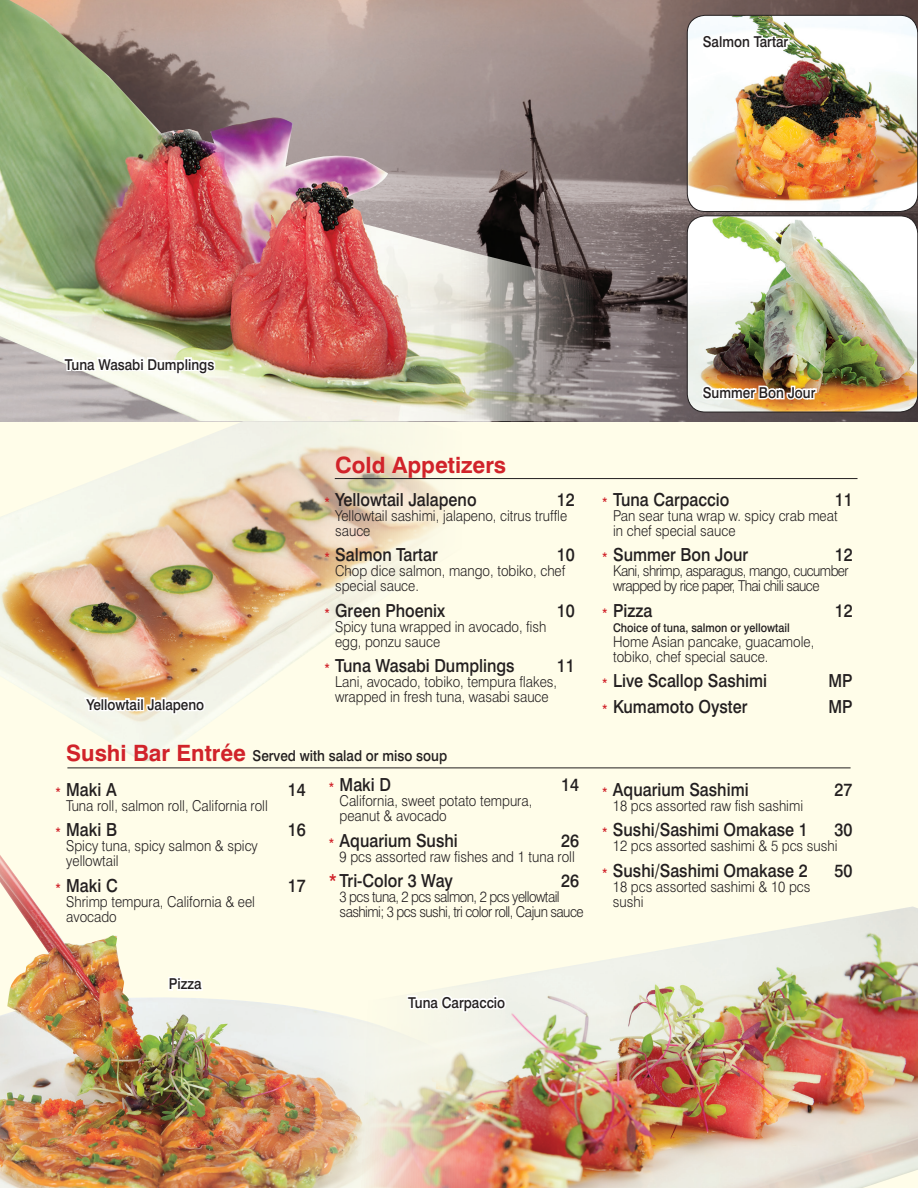
<style>
.page{position:relative;width:918px;height:1188px;background:#fffde9}
.page>*{position:absolute;margin:0;border:0;box-sizing:border-box;transform-origin:0 0}
.t1{font:700 22.5px "Swiss 721 BT";color:#d1232a}
.t2{font:500 18px "Swiss 721 BT";color:#231f20;scale:.9 1}
.t3{font:300 15px/15px "Swiss 721 BT";color:#231f20;scale:.9 1}
.t4{font:300 15px/15px "Swiss 721 BT";letter-spacing:-.04em;color:#231f20;scale:.9 1}
.t5{font:500 15px "Swiss 721 BT";color:#231f20;scale:.9 1}
.t6{font:500 12px "Swiss 721 BT";color:#231f20;scale:.9 1}
.s1{font-size:12px;color:#d1232a}
.s2{font-weight:700;font-size:22.5px;color:#d1232a}
.s3{color:#d1232a}
</style>
<div class="page">
<img style="left:0;top:855px;width:322px;height:333px">
<img style="left:322px;top:907px;width:596px;height:281px">
<img style="left:593px;top:0;width:325px;height:421px">
<img style="left:0;top:0;width:593px;height:421px">
<img style="left:687px;top:15px;width:231px;height:196px">
<div style="left:687px;top:15px;width:231px;height:197px;border:1px solid #231f20;border-radius:18px"></div>
<img style="left:687px;top:216px;width:231px;height:196px">
<div style="left:687px;top:216px;width:231px;height:196px;border:1px solid #231f20;border-radius:18px"></div>
<svg style="left:700px;top:33px;width:91px;height:24px;background:#f3f6f1"></svg>
<svg style="left:405px;top:994px;width:103px;height:23px"></svg>
<svg style="left:167px;top:974px;width:37px;height:18px"></svg>
<img style="left:0;top:421px;width:462px;height:341px">
<svg style="left:62px;top:347px;width:155px;height:34px"></svg>
<svg style="left:700px;top:384px;width:118px;height:23px;background:#e8caa5"></svg>
<svg style="left:82px;top:690px;width:125px;height:31px"></svg>
<hr style="left:335px;top:478px;width:523px;height:1px;background:#231f20">
<hr style="left:67px;top:768px;width:784px;height:1px;background:#231f20">
<p class="t5" style="left:703px;top:33px;width:97px">Salmon Tartar</p>
<p class="t5" style="left:65px;top:355px;width:168px">Tuna Wasabi Dumplings</p>
<p class="t5" style="left:703px;top:383px;width:127px">Summer Bon Jour</p>
<p class="t5" style="left:86px;top:695px;width:132px">Yellowtail Jalapeno</p>
<h1 class="t1" style="left:335px;top:451px;width:173px">Cold Appetizers</h1>
<p class="t2" style="left:324px;top:489px;width:171px"><span class="s1">*</span> Yellowtail Jalapeno</p>
<p class="t2" style="left:557px;top:489px;width:22px">12</p>
<p class="t3" style="left:335px;top:508px;width:259px">Yellowtail sashimi, jalapeno, citrus truffle sauce</p>
<p class="t2" style="left:324px;top:544px;width:128px"><span class="s1">*</span> Salmon Tartar</p>
<p class="t2" style="left:557px;top:544px;width:22px">10</p>
<p class="t3" style="left:335px;top:563px;width:257px">Chop dice salmon, mango, tobiko, chef special sauce.</p>
<p class="t2" style="left:324px;top:600px;width:136px"><span class="s1">*</span> Green Phoenix</p>
<p class="t2" style="left:557px;top:600px;width:22px">10</p>
<p class="t3" style="left:335px;top:619px;width:236px">Spicy tuna wrapped in avocado, fish egg, ponzu sauce</p>
<p class="t2" style="left:324px;top:655px;width:213px"><span class="s1">*</span> Tuna Wasabi Dumplings</p>
<p class="t2" style="left:557px;top:655px;width:22px">11</p>
<p class="t3" style="left:335px;top:674px;width:248px">Lani, avocado, tobiko, tempura flakes, wrapped in fresh tuna, wasabi sauce</p>
<p class="t5" style="left:66px;top:746px;width:425px"><span class="s2">Sushi Bar Entrée</span> Served with salad or miso soup</p>
<p class="t2" style="left:55px;top:778px;width:70px"><span class="s1">*</span> Maki A</p>
<p class="t2" style="left:288px;top:778px;width:22px">14</p>
<p class="t3" style="left:66px;top:798px;width:225px">Tuna roll, salmon roll, California roll</p>
<p class="t2" style="left:55px;top:819px;width:70px"><span class="s1">*</span> Maki B</p>
<p class="t2" style="left:288px;top:819px;width:22px">16</p>
<p class="t3" style="left:66px;top:838px;width:214px">Spicy tuna, spicy salmon &amp; spicy yellowtail</p>
<p class="t2" style="left:55px;top:874px;width:71px"><span class="s1">*</span> Maki C</p>
<p class="t2" style="left:288px;top:874px;width:22px">17</p>
<p class="t3" style="left:66px;top:894px;width:211px">Shrimp tempura, California &amp; eel avocado</p>
<p class="t2" style="left:329px;top:774px;width:71px"><span class="s1">*</span> Maki D</p>
<p class="t2" style="left:561px;top:774px;width:22px">14</p>
<p class="t3" style="left:340px;top:793px;width:216px">California, sweet potato tempura, peanut &amp; avocado</p>
<p class="t2" style="left:329px;top:829px;width:145px"><span class="s1">*</span> Aquarium Sushi</p>
<p class="t2" style="left:561px;top:829px;width:22px">26</p>
<p class="t3" style="left:340px;top:849px;width:263px">9 pcs assorted raw fishes and 1 tuna roll</p>
<p class="t2" style="left:329px;top:870px;width:140px"><span class="s3">*</span> Tri-Color 3 Way</p>
<p class="t2" style="left:561px;top:870px;width:22px">26</p>
<p class="t4" style="left:340px;top:889px;width:273px">3 pcs tuna, 2 pcs salmon, 2 pcs yellowtail sashimi; 3 pcs sushi, tri color roll, Cajun sauce</p>
<p class="t2" style="left:602px;top:489px;width:143px"><span class="s1">*</span> Tuna Carpaccio</p>
<p class="t2" style="left:835px;top:489px;width:22px">11</p>
<p class="t3" style="left:613px;top:508px;width:251px">Pan sear tuna wrap w. spicy crab meat in chef special sauce</p>
<p class="t2" style="left:602px;top:544px;width:164px"><span class="s1">*</span> Summer Bon Jour</p>
<p class="t2" style="left:835px;top:544px;width:22px">12</p>
<p class="t4" style="left:613px;top:563px;width:263px">Kani, shrimp, asparagus, mango, cucumber wrapped by rice paper, Thai chili sauce</p>
<p class="t2" style="left:602px;top:600px;width:57px"><span class="s1">*</span> Pizza</p>
<p class="t2" style="left:835px;top:600px;width:22px">12</p>
<p class="t6" style="left:613px;top:620px;width:198px">Choice of tuna, salmon or yellowtail</p>
<p class="t3" style="left:613px;top:634px;width:225px">Home Asian pancake, guacamole, tobiko, chef special sauce.</p>
<p class="t2" style="left:602px;top:670px;width:185px"><span class="s1">*</span> Live Scallop Sashimi</p>
<p class="t2" style="left:829px;top:670px;width:28px">MP</p>
<p class="t2" style="left:602px;top:696px;width:163px"><span class="s1">*</span> Kumamoto Oyster</p>
<p class="t2" style="left:829px;top:696px;width:28px">MP</p>
<p class="t2" style="left:602px;top:778px;width:164px"><span class="s1">*</span> Aquarium Sashimi</p>
<p class="t2" style="left:835px;top:778px;width:22px">27</p>
<p class="t3" style="left:613px;top:798px;width:213px">18 pcs assorted raw fish sashimi</p>
<p class="t2" style="left:602px;top:819px;width:230px"><span class="s1">*</span> Sushi/Sashimi Omakase 1</p>
<p class="t2" style="left:835px;top:819px;width:22px">30</p>
<p class="t3" style="left:613px;top:838px;width:251px">12 pcs assorted sashimi &amp; 5 pcs sushi</p>
<p class="t2" style="left:602px;top:859px;width:230px"><span class="s1">*</span> Sushi/Sashimi Omakase 2</p>
<p class="t2" style="left:835px;top:859px;width:22px">50</p>
<p class="t3" style="left:613px;top:879px;width:221px">18 pcs assorted sashimi &amp; 10 pcs sushi</p>
<p class="t5" style="left:169px;top:975px;width:38px">Pizza</p>
<p class="t5" style="left:408px;top:993px;width:109px">Tuna Carpaccio</p>
</div>
